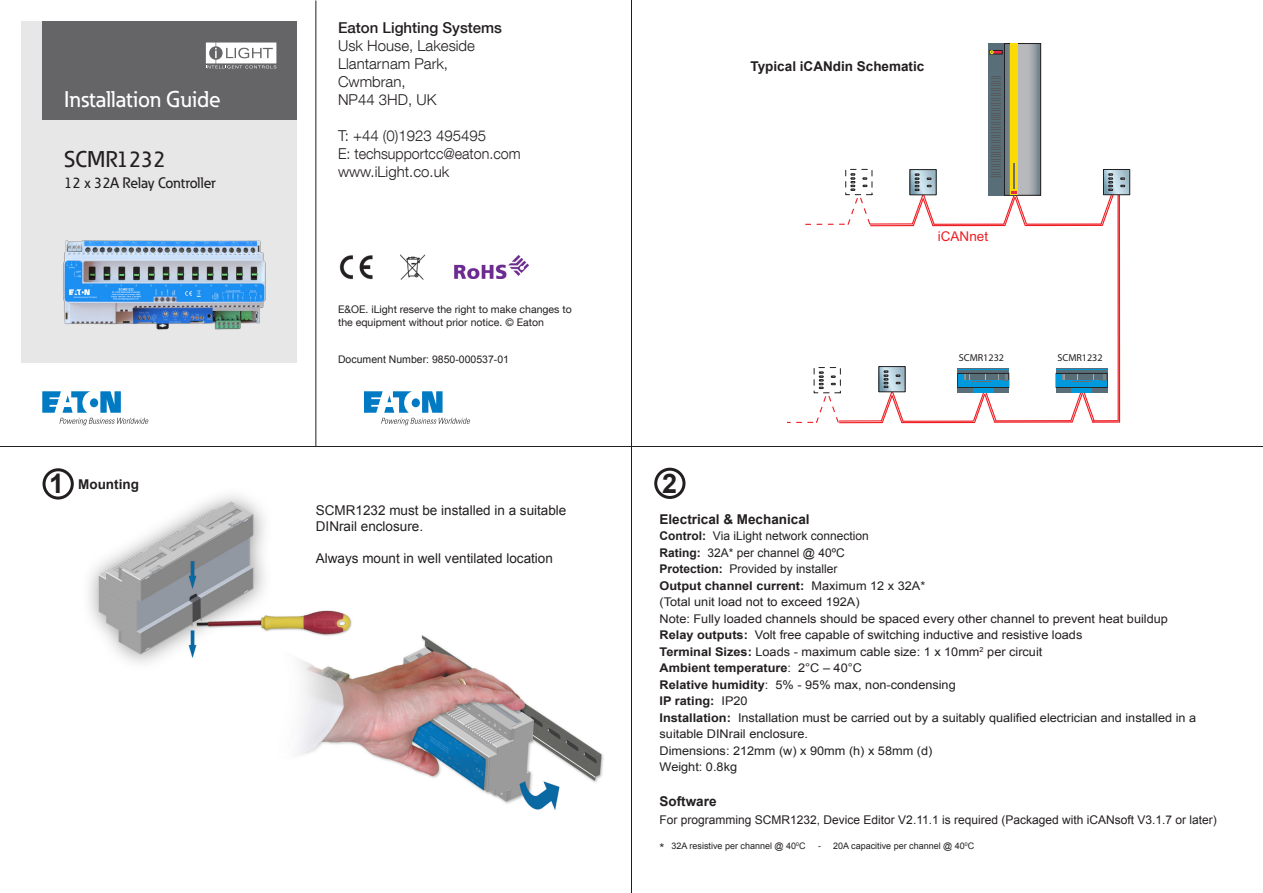
<style>
.page{position:relative;width:1263px;height:893px;background:#fff}
.page>*{position:absolute;margin:0;border:0;box-sizing:border-box;transform-origin:0 0}
.t1{font:700 27px "Arial";color:#231f20}
.t2{font:500 22.5px "Eaton";color:#fff}
.t3{font:500 22.5px "Eaton";color:#231f20}
.t4{font:300 15px "Helvetica Neue LT Com";color:#231f20}
.t5{font:300 15px "Helvetica Neue LT Com";color:#231f20;scale:.95 1}
.t6{font:500 15px "Eaton";letter-spacing:-.01em;color:#231f20}
.t7{font:500 15px "Helvetica Neue LT Com";color:#231f20}
.t8{font:13.5px/16.2px "Arial";color:#231f20}
.t9{font:700 13.5px "Arial";color:#231f20}
.t10{font:13.5px "Arial";color:#ee1d23}
.t11{font:12px/16.5px "Arial";color:#231f20;scale:1.06 1}
.t12{font:12px "Arial";color:#231f20}
.t13{font:700 12px "Arial";color:#231f20;scale:1.06 1}
.t14{font:10.5px/12.6px "Helvetica Neue LT Com";color:#231f20}
.t15{font:10.5px "Arial";color:#231f20}
.t16{font:10.2px "Myriad";color:#231f20}
.t17{font:9px "Arial";color:#231f20}
.s1{font-weight:700}
.s2{font-weight:400}
.s3{font-size:12px}
</style>
<div class="page">
<img style="left:62px;top:488px;width:542px;height:322px">
<div style="left:21px;top:21px;width:276px;height:341px;background:#e7e7e8"></div>
<div style="left:42px;top:22px;width:255px;height:98px;background:#656568"></div>
<img style="left:400px;top:254px;width:26px;height:26px">
<img style="left:339px;top:255px;width:34px;height:25px">
<img style="left:454px;top:255px;width:75px;height:24px">
<hr style="left:631px;top:0;width:1px;height:893px;background:#231f20">
<hr style="left:315px;top:1px;width:1px;height:445px;background:#231f20">
<div style="left:43px;top:468px;width:31px;height:32px;border:3px solid #231f20;border-radius:50%"></div>
<hr style="left:0;top:446px;width:1263px;height:1px;background:#231f20">
<div style="left:654px;top:468px;width:31px;height:31px;border:3px solid #231f20;border-radius:50%"></div>
<svg style="left:206px;top:43px;width:70px;height:26px"></svg>
<svg style="left:42px;top:391px;width:107px;height:34px"></svg>
<svg style="left:364px;top:391px;width:106px;height:34px"></svg>
<hr style="left:1026px;top:223px;width:75px;height:2px;background:#ee1d23">
<hr style="left:1025px;top:225px;width:77px;height:1px;background:#ee1d23">
<hr style="left:1117px;top:194px;width:2px;height:227px;background:#ee1d23">
<hr style="left:1119px;top:190px;width:1px;height:232px;background:#ee1d23">
<hr style="left:996px;top:420px;width:74px;height:1px;background:#ee1d23">
<hr style="left:995px;top:421px;width:77px;height:2px;background:#ee1d23">
<hr style="left:903px;top:421px;width:70px;height:1px;background:#ee1d23">
<hr style="left:901px;top:422px;width:73px;height:1px;background:#ee1d23">
<div style="left:987px;top:43px;width:53px;height:153px;background:#586f7a"></div>
<svg style="left:1006px;top:45px;width:33px;height:148px;background:#9fa6ab"></svg>
<div style="left:1004px;top:43px;width:37px;height:152px;border:1px solid #231f20"></div>
<svg style="left:990px;top:50px;width:12px;height:4px"></svg>
<div style="left:1010px;top:44px;width:8px;height:151px;background:#fcdb04"></div>
<svg style="left:1002px;top:191px;width:26px;height:36px"></svg>
<hr style="left:1013px;top:163px;width:2px;height:26px;background:#6b6d70">
<svg style="left:991px;top:78px;width:10px;height:99px"></svg>
<hr style="left:1093px;top:421px;width:26px;height:2px;background:#ee1d23">
<svg style="left:972px;top:393px;width:25px;height:30px"></svg>
<svg style="left:1069px;top:388px;width:49px;height:35px"></svg>
<svg style="left:880px;top:368px;width:23px;height:3px"></svg>
<div style="left:878px;top:366px;width:27px;height:26px;border:1px solid #231f20"></div>
<svg style="left:880px;top:371px;width:24px;height:52px"></svg>
<svg style="left:1105px;top:171px;width:23px;height:22px"></svg>
<div style="left:1103px;top:169px;width:27px;height:26px;border:1px solid #231f20"></div>
<svg style="left:1099px;top:174px;width:26px;height:53px"></svg>
<hr style="left:839px;top:420px;width:42px;height:2px;background:#ee1d23">
<hr style="left:839px;top:422px;width:44px;height:1px;background:#ee1d23">
<div style="left:845px;top:169px;width:27px;height:26px;border:1px dashed #231f20"></div>
<svg style="left:805px;top:174px;width:66px;height:51px"></svg>
<div style="left:814px;top:367px;width:27px;height:26px;border:1px dashed #231f20"></div>
<svg style="left:788px;top:372px;width:52px;height:51px"></svg>
<hr style="left:934px;top:224px;width:70px;height:1px;background:#ee1d23">
<hr style="left:933px;top:225px;width:72px;height:1px;background:#ee1d23">
<svg style="left:912px;top:171px;width:22px;height:3px"></svg>
<div style="left:910px;top:169px;width:26px;height:26px;border:1px solid #231f20"></div>
<svg style="left:911px;top:174px;width:24px;height:53px"></svg>
<hr style="left:870px;top:223px;width:42px;height:2px;background:#ee1d23">
<hr style="left:870px;top:225px;width:44px;height:1px;background:#ee1d23">
<div style="left:957px;top:368px;width:52px;height:25px;background:#586f7a"></div>
<div style="left:957px;top:373px;width:52px;height:15px;border:1px solid #231f20"></div>
<div style="left:958px;top:380px;width:51px;height:6px;background:#0099dc"></div>
<div style="left:973px;top:388px;width:20px;height:5px;background:#0099dc"></div>
<div style="left:958px;top:374px;width:6px;height:8px;background:#0099dc"></div>
<hr style="left:958px;top:369px;width:51px;height:1px;background:#0099dc">
<svg style="left:967px;top:374px;width:40px;height:8px"></svg>
<div style="left:1056px;top:368px;width:51px;height:25px;background:#586f7a"></div>
<div style="left:1056px;top:373px;width:51px;height:14px;background:#88959c"></div>
<div style="left:1056px;top:373px;width:51px;height:15px;border:1px solid #231f20"></div>
<div style="left:1056px;top:380px;width:51px;height:6px;background:#0099dc"></div>
<div style="left:1071px;top:388px;width:21px;height:5px;background:#0099dc"></div>
<div style="left:1056px;top:374px;width:6px;height:8px;background:#0099dc"></div>
<hr style="left:1056px;top:369px;width:51px;height:1px;background:#0099dc">
<svg style="left:1065px;top:374px;width:41px;height:8px"></svg>
<img style="left:63px;top:240px;width:203px;height:90px">
<p class="t2" style="left:64px;top:85px;width:158px">Installation Guide</p>
<p class="t3" style="left:64px;top:145px;width:103px">SCMR1232</p>
<p class="t6" style="left:64px;top:174px;width:153px">12 x 32A Relay Controller</p>
<p class="t7" style="left:338px;top:18px;width:165px">Eaton Lighting Systems</p>
<p class="t4" style="left:338px;top:36px;width:138px">Usk House, Lakeside</p>
<p class="t4" style="left:338px;top:54px;width:112px">Llantarnam Park,</p>
<p class="t4" style="left:338px;top:72px;width:69px">Cwmbran,</p>
<p class="t4" style="left:338px;top:90px;width:100px">NP44 3HD, UK</p>
<p class="t4" style="left:338px;top:126px;width:150px">T: +44 (0)1923 495495</p>
<p class="t5" style="left:338px;top:144px;width:194px">E: techsupportcc@eaton.com</p>
<p class="t4" style="left:338px;top:162px;width:113px">www.iLight.co.uk</p>
<p class="t14" style="left:338px;top:303px;width:235px">E&amp;OE. iLight reserve the right to make changes to the equipment without prior notice. © Eaton</p>
<p class="t15" style="left:338px;top:353px;width:172px">Document Number: 9850-000537-01</p>
<p class="t1" style="left:49px;top:466px;width:17px">1</p>
<p class="t1" style="left:662px;top:465px;width:17px">2</p>
<p class="t9" style="left:78px;top:475px;width:62px">Mounting</p>
<p class="t9" style="left:750px;top:58px;width:175px">Typical iCANdin Schematic</p>
<p class="t10" style="left:938px;top:228px;width:52px">iCANnet</p>
<p class="t16" style="left:959px;top:353px;width:47px">SCMR1232</p>
<p class="t16" style="left:1057px;top:353px;width:47px">SCMR1232</p>
<p class="t8" style="left:316px;top:502px;width:252px">SCMR1232 must be installed in a suitable<br>DINrail enclosure.</p>
<p class="t8" style="left:316px;top:551px;width:239px">Always mount in well ventilated location</p>
<p class="t9" style="left:659px;top:510px;width:152px">Electrical &amp; Mechanical</p>
<p class="t12" style="left:659px;top:528px;width:211px"><span class="s1">Control:</span> Via iLight network connection</p>
<p class="t12" style="left:659px;top:544px;width:187px"><span class="s1">Rating:</span> 32A* per channel @ 40ºC</p>
<p class="t12" style="left:659px;top:561px;width:180px"><span class="s1">Protection:</span> Provided by installer</p>
<p class="t13" style="left:659px;top:577px;width:252px">Output channel current: <span class="s2">Maximum 12 x 32A*</span></p>
<p class="t11" style="left:659px;top:594px;width:190px">(Total unit load not to exceed 192A)</p>
<p class="t11" style="left:659px;top:610px;width:481px">Note: Fully loaded channels should be spaced every other channel to prevent heat buildup</p>
<p class="t11" style="left:659px;top:627px;width:400px"><span class="s1">Relay outputs:</span> Volt free capable of switching inductive and resistive loads</p>
<p class="t11" style="left:659px;top:643px;width:363px"><span class="s1">Terminal Sizes:</span> Loads - maximum cable size: 1 x 10mm<sup>2</sup> per circuit</p>
<p class="t13" style="left:659px;top:660px;width:192px">Ambient temperature<span class="s2">: 2°C – 40°C</span></p>
<p class="t11" style="left:659px;top:676px;width:281px"><span class="s1">Relative humidity</span>: 5% - 95% max, non-condensing</p>
<p class="t13" style="left:659px;top:693px;width:85px">IP rating: <span class="s2">IP20</span></p>
<p class="t11" style="left:659px;top:709px;width:508px"><span class="s1">Installation:</span> Installation must be carried out by a suitably qualified electrician and installed in a suitable DINrail enclosure.</p>
<p class="t11" style="left:659px;top:742px;width:259px">Dimensions: 212mm (w) x 90mm (h) x 58mm (d)</p>
<p class="t11" style="left:659px;top:759px;width:75px">Weight: 0.8kg</p>
<p class="t9" style="left:659px;top:792px;width:59px">Software</p>
<p class="t12" style="left:659px;top:811px;width:559px">For programming SCMR1232, Device Editor V2.11.1 is required (Packaged with iCANsoft V3.1.7 or later)</p>
<p class="t17" style="left:659px;top:840px;width:148px"><span class="s3">*</span> 32A resistive per channel @ 40<sup>0</sup>C</p>
<p class="t17" style="left:818px;top:840px;width:158px">- 20A capacitive per channel @ 40<sup>0</sup>C</p>
</div>
